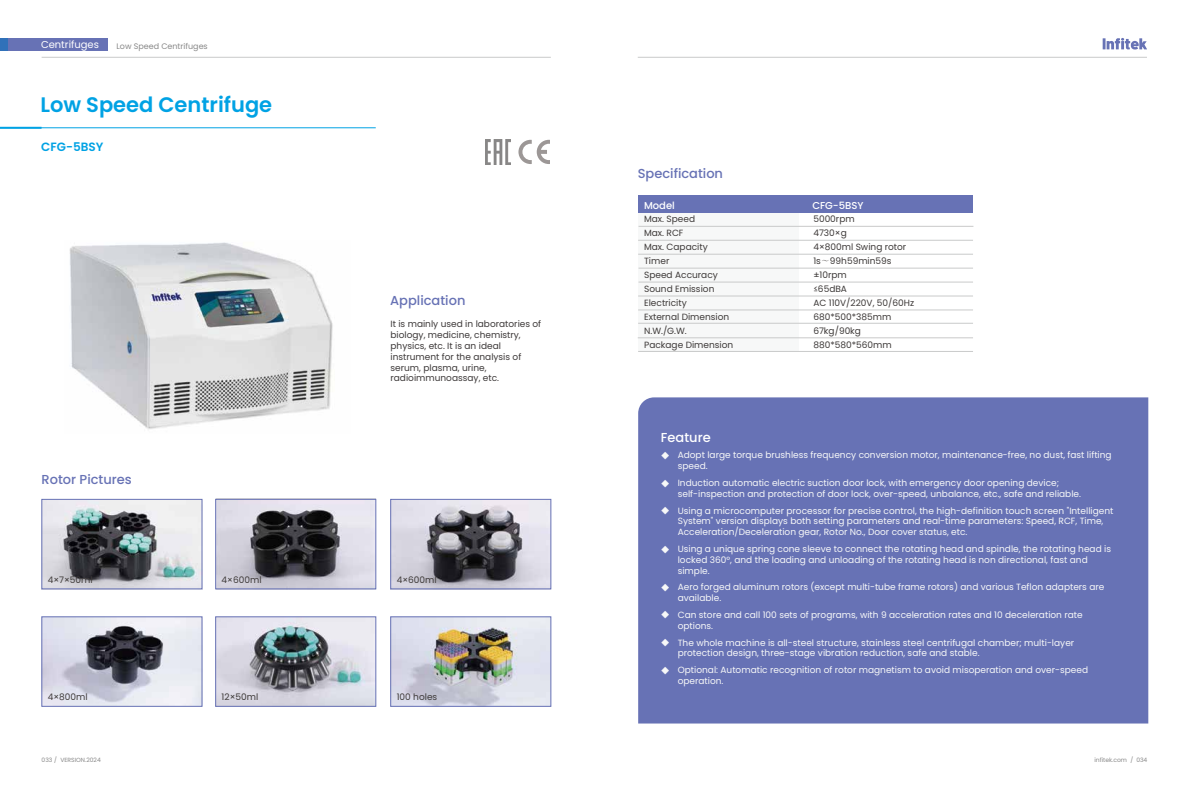
<style>
.page{position:relative;width:1191px;height:808px;background:#fff}
.page>*{position:absolute;margin:0;border:0;box-sizing:border-box;transform-origin:0 0}
.t1{font:600 21px "Poppins";color:#00a2e4}
.t2{font:500 13px "Poppins";color:#6772b5}
.t3{font:500 13px "Poppins";color:#fff}
.t4{font:600 12px "Poppins";color:#00a2e4}
.t5{font:500 10px "Poppins";color:#fff}
.t6{font:10px "Poppins";color:#fff}
.t7{font:9px/10.8px "Poppins";color:#f7f8f8}
.t8{font:9px/14px "Poppins";color:#3e3a39}
.t9{font:9px/10.8px "Poppins";color:#3d3939}
.t10{font:300 9px "Adobe Song Std";color:#f7f8f8}
.t11{font:8px "Poppins";color:#898989}
.t12{font:6px "Poppins";color:#898989}
.s1{font-family:"Adobe Song Std";font-weight:300}
</style>
<div class="page">
<img style="left:69px;top:242px;width:264px;height:187px">
<hr style="left:42px;top:57px;width:509px;height:1px;background:#c9caca">
<hr style="left:638px;top:57px;width:509px;height:1px;background:#c9caca">
<hr style="left:0;top:128px;width:376px;height:1px;background:#00a2e4">
<hr style="left:0;top:127px;width:42px;height:2px;background:#00a2e4">
<div style="left:638px;top:195px;width:160px;height:156px;background:#f7f8f8"></div>
<div style="left:638px;top:195px;width:335px;height:18px;background:#6772b5"></div>
<hr style="left:638px;top:240px;width:335px;height:1px;background:#c9caca">
<hr style="left:638px;top:254px;width:335px;height:1px;background:#c9caca">
<hr style="left:638px;top:226px;width:335px;height:1px;background:#c9caca">
<hr style="left:638px;top:268px;width:335px;height:1px;background:#c9caca">
<hr style="left:638px;top:282px;width:335px;height:1px;background:#c9caca">
<hr style="left:638px;top:296px;width:335px;height:1px;background:#c9caca">
<hr style="left:638px;top:310px;width:335px;height:1px;background:#c9caca">
<hr style="left:638px;top:323px;width:335px;height:1px;background:#c9caca">
<hr style="left:638px;top:338px;width:335px;height:1px;background:#c9caca">
<hr style="left:638px;top:351px;width:335px;height:1px;background:#c9caca">
<img style="left:43px;top:501px;width:157px;height:86px">
<img style="left:215px;top:498px;width:161px;height:89px">
<img style="left:392px;top:501px;width:157px;height:86px">
<img style="left:43px;top:618px;width:157px;height:87px">
<img style="left:217px;top:618px;width:157px;height:87px">
<img style="left:392px;top:618px;width:157px;height:87px">
<div style="left:215px;top:499px;width:161px;height:90px;border:1px solid #6772b5"></div>
<div style="left:390px;top:499px;width:161px;height:90px;border:1px solid #6772b5"></div>
<div style="left:41px;top:616px;width:161px;height:91px;border:1px solid #6772b5"></div>
<div style="left:41px;top:499px;width:161px;height:90px;border:1px solid #6772b5"></div>
<div style="left:215px;top:616px;width:161px;height:91px;border:1px solid #6772b5"></div>
<div style="left:390px;top:616px;width:161px;height:91px;border:1px solid #6772b5"></div>
<div style="left:8px;top:38px;width:99px;height:13px;background:#6772b5"></div>
<div style="left:0;top:38px;width:7px;height:13px;background:#3071b9"></div>
<svg style="left:1102px;top:38px;width:45px;height:12px"></svg>
<svg style="left:518px;top:140px;width:32px;height:24px"></svg>
<img style="left:486px;top:139px;width:25px;height:25px">
<div style="left:638px;top:397px;width:510px;height:326px;background:#6772b5"></div>
<p class="t6" style="left:41px;top:38px;width:60px">Centrifuges</p>
<p class="t11" style="left:116px;top:42px;width:93px">Low Speed Centrifuges</p>
<h1 class="t1" style="left:40px;top:92px;width:233px">Low Speed Centrifuge</h1>
<h3 class="t4" style="left:41px;top:140px;width:64px">CFG-5BSY</h3>
<h2 class="t2" style="left:42px;top:472px;width:92px">Rotor Pictures</h2>
<h2 class="t2" style="left:390px;top:293px;width:77px">Application</h2>
<p class="t9" style="left:390px;top:319px;width:152px">It is mainly used in laboratories of biology, medicine, chemistry, physics, etc. It is an ideal instrument for the analysis of serum, plasma, urine, radioimmunoassay, etc.</p>
<p class="t8" style="left:48px;top:572px;width:46px">4×7×50ml</p>
<p class="t8" style="left:222px;top:572px;width:41px">4×600ml</p>
<p class="t8" style="left:397px;top:572px;width:41px">4×600ml</p>
<p class="t8" style="left:48px;top:690px;width:41px">4×800ml</p>
<p class="t8" style="left:222px;top:690px;width:38px">12×50ml</p>
<p class="t8" style="left:397px;top:690px;width:42px">100 holes</p>
<h2 class="t2" style="left:638px;top:166px;width:87px">Specification</h2>
<p class="t5" style="left:644px;top:199px;width:32px">Model</p>
<p class="t5" style="left:812px;top:199px;width:53px">CFG-5BSY</p>
<p class="t8" style="left:644px;top:211px;width:91px">Max. Speed<br>Max. RCF<br>Max. Capacity<br>Timer<br>Speed Accuracy<br>Sound Emission<br>Electricity<br>External Dimension<br>N.W./G.W.<br>Package Dimension</p>
<p class="t8" style="left:813px;top:212px;width:102px">5000rpm<br>4730×g<br>4×800ml Swing rotor<br>1s<span class="s1">～</span>99h59min59s ±10rpm<br>≤65dBA<br>AC 110V/220V, 50/60Hz<br>680*500*385mm<br>67kg/90kg<br>880*580*560mm</p>
<h2 class="t3" style="left:661px;top:429px;width:51px">Feature</h2>
<p class="t10" style="left:661px;top:451px;width:10px">◆</p>
<p class="t10" style="left:661px;top:478px;width:10px">◆</p>
<p class="t10" style="left:661px;top:506px;width:10px">◆</p>
<p class="t10" style="left:661px;top:545px;width:10px">◆</p>
<p class="t7" style="left:677px;top:450px;width:435px">Adopt large torque brushless frequency conversion motor, maintenance-free, no dust, fast lifting speed.</p>
<p class="t7" style="left:677px;top:477px;width:405px">Induction automatic electric suction door lock, with emergency door opening device; self-inspection and protection of door lock, over-speed, unbalance, etc., safe and reliable.</p>
<p class="t7" style="left:677px;top:505px;width:437px">Using a microcomputer processor for precise control, the high-definition touch screen "Intelligent<br>System" version displays both setting parameters and real-time parameters: Speed, RCF, Time,<br>Acceleration/Deceleration gear, Rotor No., Door cover status, etc.</p>
<p class="t7" style="left:677px;top:543px;width:435px">Using a unique spring cone sleeve to connect the rotating head and spindle, the rotating head is locked 360°, and the loading and unloading of the rotating head is non directional, fast and simple.</p>
<p class="t7" style="left:677px;top:582px;width:428px">Aero forged aluminum rotors (except multi-tube frame rotors) and various Teflon adapters are available.</p>
<p class="t7" style="left:677px;top:609px;width:406px">Can store and call 100 sets of programs, with 9 acceleration rates and 10 deceleration rate options.</p>
<p class="t7" style="left:677px;top:637px;width:398px">The whole machine is all-steel structure, stainless steel centrifugal chamber; multi-layer protection design, three-stage vibration reduction, safe and stable.</p>
<p class="t7" style="left:677px;top:665px;width:412px">Optional: Automatic recognition of rotor magnetism to avoid misoperation and over-speed operation.</p>
<p class="t10" style="left:661px;top:583px;width:10px">◆</p>
<p class="t10" style="left:661px;top:610px;width:10px">◆</p>
<p class="t10" style="left:661px;top:638px;width:10px">◆</p>
<p class="t10" style="left:661px;top:666px;width:10px">◆</p>
<p class="t12" style="left:42px;top:757px;width:61px">033 / VERSION.2024</p>
<p class="t12" style="left:1094px;top:756px;width:54px">infitek.com / 034</p>
</div>
